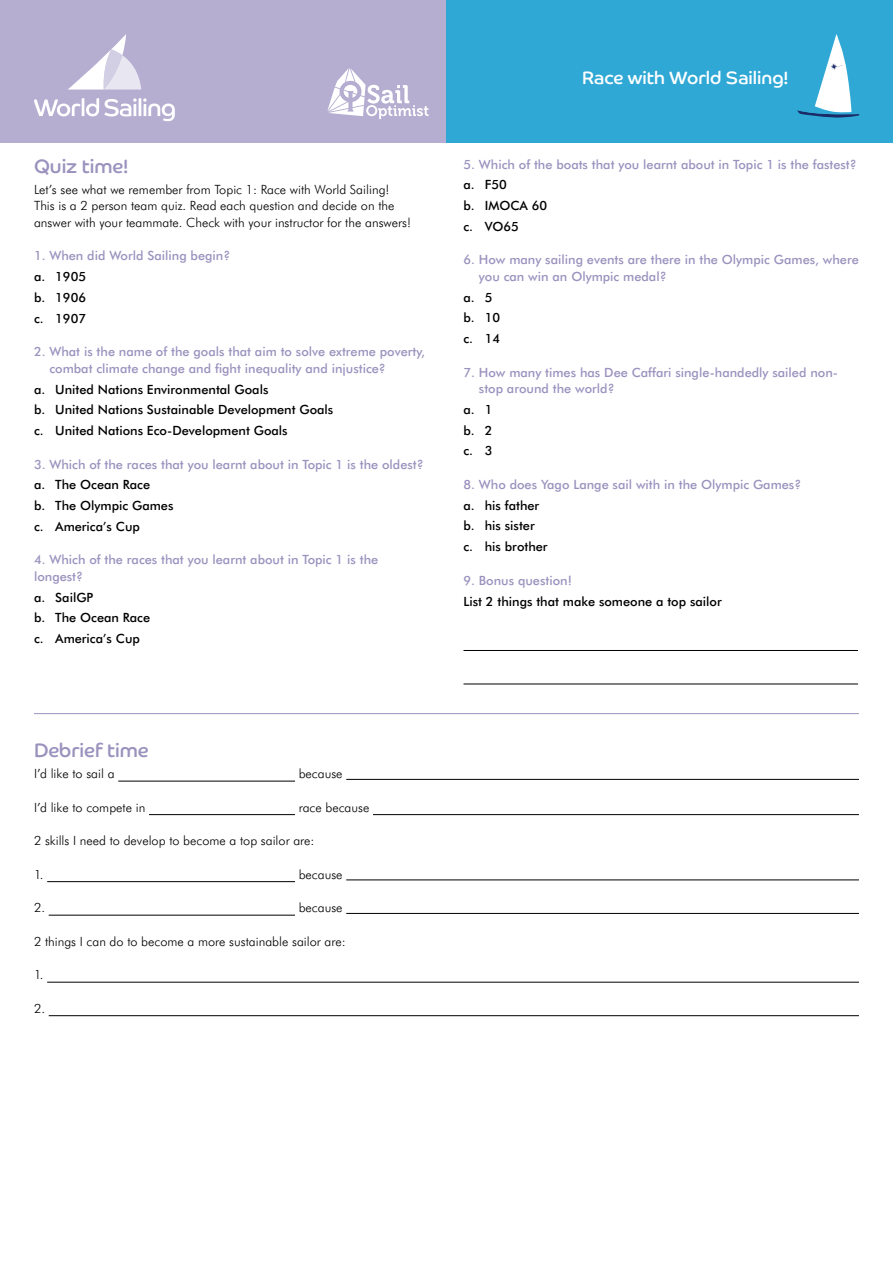
<style>
.page{position:relative;width:893px;height:1263px;background:#fff}
.page>*{position:absolute;margin:0;border:0;box-sizing:border-box;transform-origin:0 0}
.t1{font:19.5px "Co Headline";color:#9b92be}
.t2{font:18px "Co Headline";color:#fff}
.t3{font:500 12.75px/16.5px "Futura BT";color:#9b92be}
.t4{font:300 12.75px/16.5px "Futura BT";color:#000}
.t5{font:500 12.75px/20.7px "Futura BT";color:#000}
</style>
<div class="page">
<div style="left:0;top:0;width:893px;height:143px;background:#b5aed1"></div>
<div style="left:446px;top:0;width:447px;height:143px;background:#2fa8d5"></div>
<hr style="left:463px;top:650px;width:395px;height:1px;background:#000">
<hr style="left:463px;top:684px;width:395px;height:1px;background:#000">
<hr style="left:118px;top:781px;width:177px;height:1px;background:#000">
<hr style="left:346px;top:779px;width:513px;height:1px;background:#000">
<hr style="left:149px;top:814px;width:146px;height:1px;background:#000">
<hr style="left:373px;top:814px;width:486px;height:1px;background:#000">
<hr style="left:47px;top:881px;width:248px;height:1px;background:#000">
<hr style="left:346px;top:880px;width:513px;height:1px;background:#000">
<hr style="left:49px;top:915px;width:246px;height:1px;background:#000">
<hr style="left:346px;top:913px;width:513px;height:1px;background:#000">
<hr style="left:47px;top:982px;width:812px;height:1px;background:#000">
<hr style="left:49px;top:1015px;width:810px;height:1px;background:#000">
<svg style="left:68px;top:34px;width:73px;height:56px"></svg>
<svg style="left:34px;top:98px;width:141px;height:23px"></svg>
<svg style="left:797px;top:34px;width:62px;height:83px"></svg>
<hr style="left:34px;top:713px;width:825px;height:1px;background:#9b92be">
<svg style="left:327px;top:68px;width:102px;height:51px"></svg>
<h1 class="t1" style="left:34px;top:155px;width:95px">Quiz time!</h1>
<p class="t4" style="left:34px;top:181px;width:378px">Let’s see what we remember from Topic 1: Race with World Sailing!<br>This is a 2 person team quiz. Read each question and decide on the answer with your teammate. Check with your instructor for the answers!</p>
<p class="t3" style="left:34px;top:248px;width:198px">1. When did World Sailing begin?</p>
<p class="t5" style="left:34px;top:266px;width:54px;text-align:justify">a. 1905 b. 1906 c. 1907</p>
<p class="t3" style="left:49px;top:343px;width:377px;text-indent:-15px">2. What is the name of the goals that aim to solve extreme poverty, combat climate change and fight inequality and injustice?</p>
<p class="t5" style="left:34px;top:379px;width:301px">a. United Nations Environmental Goals<br>b. United Nations Sustainable Development Goals c. United Nations Eco-Development Goals</p>
<p class="t3" style="left:34px;top:456px;width:391px">3. Which of the races that you learnt about in Topic 1 is the oldest?</p>
<p class="t5" style="left:34px;top:474px;width:141px">a. The Ocean Race<br>b. The Olympic Games c. America’s Cup</p>
<p class="t3" style="left:34px;top:551px;width:346px">4. Which of the races that you learnt about in Topic 1 is the longest?</p>
<p class="t5" style="left:34px;top:587px;width:118px">a. SailGP<br>b. The Ocean Race c. America’s Cup</p>
<h1 class="t1" style="left:34px;top:739px;width:116px">Debrief time</h1>
<p class="t4" style="left:34px;top:765px;width:82px">I’d like to sail a</p>
<p class="t4" style="left:299px;top:765px;width:45px">because</p>
<p class="t4" style="left:34px;top:799px;width:113px">I’d like to compete in</p>
<p class="t4" style="left:299px;top:799px;width:72px">race because</p>
<p class="t4" style="left:34px;top:832px;width:282px">2 skills I need to develop to become a top sailor are:</p>
<p class="t4" style="left:34px;top:866px;width:11px">1.</p>
<p class="t4" style="left:299px;top:866px;width:45px">because</p>
<p class="t4" style="left:34px;top:899px;width:13px">2.</p>
<p class="t4" style="left:299px;top:899px;width:45px">because</p>
<p class="t4" style="left:34px;top:933px;width:313px">2 things I can do to become a more sustainable sailor are:</p>
<p class="t4" style="left:34px;top:966px;width:11px">1.</p>
<p class="t4" style="left:34px;top:1000px;width:13px">2.</p>
<h2 class="t2" style="left:582px;top:67px;width:207px">Race with World Sailing!</h2>
<p class="t3" style="left:463px;top:156px;width:395px">5. Which of the boats that you learnt about in Topic 1 is the fastest?</p>
<p class="t5" style="left:463px;top:174px;width:85px">a. F50<br>b. IMOCA 60 c. VO65</p>
<p class="t3" style="left:479px;top:251px;width:381px;text-indent:-15px">6. How many sailing events are there in the Olympic Games, where you can win an Olympic medal?</p>
<p class="t5" style="left:463px;top:287px;width:38px">a. 5 b. 10 c. 14</p>
<p class="t3" style="left:479px;top:364px;width:361px;text-indent:-15px">7. How many times has Dee Caffari single-handedly sailed non&shy;stop around the world?</p>
<p class="t5" style="left:463px;top:399px;width:30px;text-align:justify">a. 1 b. 2 c. 3</p>
<p class="t3" style="left:463px;top:476px;width:339px">8. Who does Yago Lange sail with in the Olympic Games?</p>
<p class="t5" style="left:463px;top:495px;width:86px">a. his father b. his sister<br>c. his brother</p>
<p class="t3" style="left:463px;top:572px;width:110px">9. Bonus question!</p>
<p class="t5" style="left:463px;top:590px;width:260px">List 2 things that make someone a top sailor</p>
</div>
